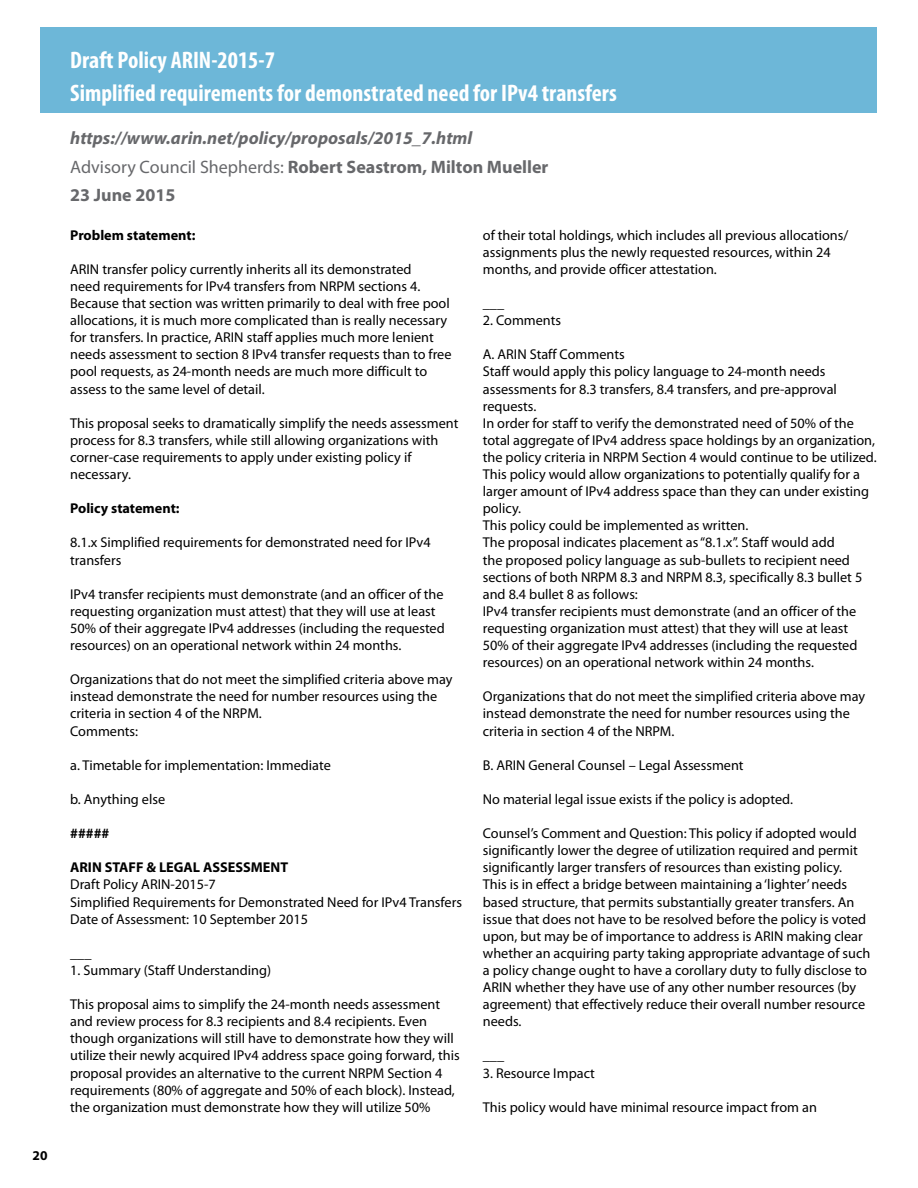
<style>
.page{position:relative;width:918px;height:1188px;background:#fff}
.page>*{position:absolute;margin:0;border:0;box-sizing:border-box;transform-origin:0 0}
.t1{font:700 condensed 24px/33.2px "Myriad Pro";color:#fff}
.t2{font:italic 700 18px/28.3px "Myriad Pro";color:#67686b}
.t3{font:14.25px/17.1px "Myriad Pro";color:#000}
.t4{font:700 14.25px "Myriad Pro";color:#000}
.t5{font:700 13.5px "Myriad Pro";color:#000}
.s1{font-weight:400;font-style:normal}
.s2{font-style:normal}
</style>
<div class="page">
<div style="left:40px;top:27px;width:838px;height:86px;background:#6db7d8"></div>
<p class="t5" style="left:33px;top:1146px;width:16px">20</p>
<h1 class="t1" style="left:70px;top:43px;width:548px">Draft Policy ARIN-2015-7<br>Simplified requirements for demonstrated need for IPv4 transfers</h1>
<p class="t2" style="left:70px;top:124px;width:480px">https://www.arin.net/policy/proposals/2015_7.html<br><span class="s1">Advisory Council Shepherds:</span> <span class="s2">Robert Seastrom, Milton Mueller<br>23 June 2015</span></p>
<p class="t4" style="left:70px;top:226px;width:127px">Problem statement:</p>
<p class="t3" style="left:70px;top:260px;width:383px">ARIN transfer policy currently inherits all its demonstrated<br>need requirements for IPv4 transfers from NRPM sections 4.<br>Because that section was written primarily to deal with free pool allocations, it is much more complicated than is really necessary for transfers. In practice, ARIN staff applies much more lenient needs assessment to section 8 IPv4 transfer requests than to free pool requests, as 24-month needs are much more difficult to assess to the same level of detail.</p>
<p class="t3" style="left:70px;top:414px;width:390px">This proposal seeks to dramatically simplify the needs assessment process for 8.3 transfers, while still allowing organizations with corner-case requirements to apply under existing policy if necessary.</p>
<p class="t4" style="left:70px;top:499px;width:111px">Policy statement:</p>
<p class="t3" style="left:70px;top:534px;width:362px">8.1.x Simplified requirements for demonstrated need for IPv4 transfers</p>
<p class="t3" style="left:70px;top:585px;width:376px">IPv4 transfer recipients must demonstrate (and an officer of the requesting organization must attest) that they will use at least 50% of their aggregate IPv4 addresses (including the requested resources) on an operational network within 24 months.</p>
<p class="t3" style="left:70px;top:671px;width:384px">Organizations that do not meet the simplified criteria above may instead demonstrate the need for number resources using the criteria in section 4 of the NRPM.<br>Comments:</p>
<p class="t3" style="left:70px;top:756px;width:262px">a. Timetable for implementation: Immediate</p>
<p class="t3" style="left:70px;top:790px;width:96px">b. Anything else</p>
<p class="t4" style="left:70px;top:824px;width:41px">#####</p>
<p class="t4" style="left:70px;top:858px;width:219px">ARIN STAFF &amp; LEGAL ASSESSMENT</p>
<p class="t3" style="left:70px;top:876px;width:393px">Draft Policy ARIN-2015-7<br>Simplified Requirements for Demonstrated Need for IPv4 Transfers<br>Date of Assessment: 10 September 2015</p>
<p class="t3" style="left:70px;top:944px;width:23px">___</p>
<p class="t3" style="left:70px;top:961px;width:202px">1. Summary (Staff Understanding)</p>
<p class="t3" style="left:70px;top:996px;width:391px">This proposal aims to simplify the 24-month needs assessment and review process for 8.3 recipients and 8.4 recipients. Even though organizations will still have to demonstrate how they will utilize their newly acquired IPv4 address space going forward, this proposal provides an alternative to the current NRPM Section 4 requirements (80% of aggregate and 50% of each block). Instead, the organization must demonstrate how they will utilize 50%</p>
<p class="t3" style="left:483px;top:226px;width:367px">of their total holdings, which includes all previous allocations/ assignments plus the newly requested resources, within 24 months, and provide officer attestation.</p>
<p class="t3" style="left:483px;top:294px;width:23px">___</p>
<p class="t3" style="left:483px;top:312px;width:80px">2. Comments</p>
<p class="t3" style="left:483px;top:346px;width:395px">A. ARIN Staff Comments<br>Staff would apply this policy language to 24-month needs assessments for 8.3 transfers, 8.4 transfers, and pre-approval requests.<br>In order for staff to verify the demonstrated need of 50% of the total aggregate of IPv4 address space holdings by an organization, the policy criteria in NRPM Section 4 would continue to be utilized.<br>This policy would allow organizations to potentially qualify for a larger amount of IPv4 address space than they can under existing policy.<br>This policy could be implemented as written.<br>The proposal indicates placement as “8.1.x”. Staff would add<br>the proposed policy language as sub-bullets to recipient need sections of both NRPM 8.3 and NRPM 8.3, specifically 8.3 bullet 5 and 8.4 bullet 8 as follows:<br>IPv4 transfer recipients must demonstrate (and an officer of the requesting organization must attest) that they will use at least 50% of their aggregate IPv4 addresses (including the requested resources) on an operational network within 24 months.</p>
<p class="t3" style="left:483px;top:688px;width:384px">Organizations that do not meet the simplified criteria above may instead demonstrate the need for number resources using the criteria in section 4 of the NRPM.</p>
<p class="t3" style="left:483px;top:756px;width:262px">B. ARIN General Counsel – Legal Assessment</p>
<p class="t3" style="left:483px;top:790px;width:312px">No material legal issue exists if the policy is adopted.</p>
<p class="t3" style="left:483px;top:825px;width:389px">Counsel’s Comment and Question: This policy if adopted would significantly lower the degree of utilization required and permit significantly larger transfers of resources than existing policy.<br>This is in effect a bridge between maintaining a ‘lighter’ needs based structure, that permits substantially greater transfers. An issue that does not have to be resolved before the policy is voted upon, but may be of importance to address is ARIN making clear whether an acquiring party taking appropriate advantage of such a policy change ought to have a corollary duty to fully disclose to ARIN whether they have use of any other number resources (by agreement) that effectively reduce their overall number resource needs.</p>
<p class="t3" style="left:483px;top:1047px;width:23px">___</p>
<p class="t3" style="left:483px;top:1064px;width:114px">3. Resource Impact</p>
<p class="t3" style="left:483px;top:1098px;width:336px">This policy would have minimal resource impact from an</p>
</div>
